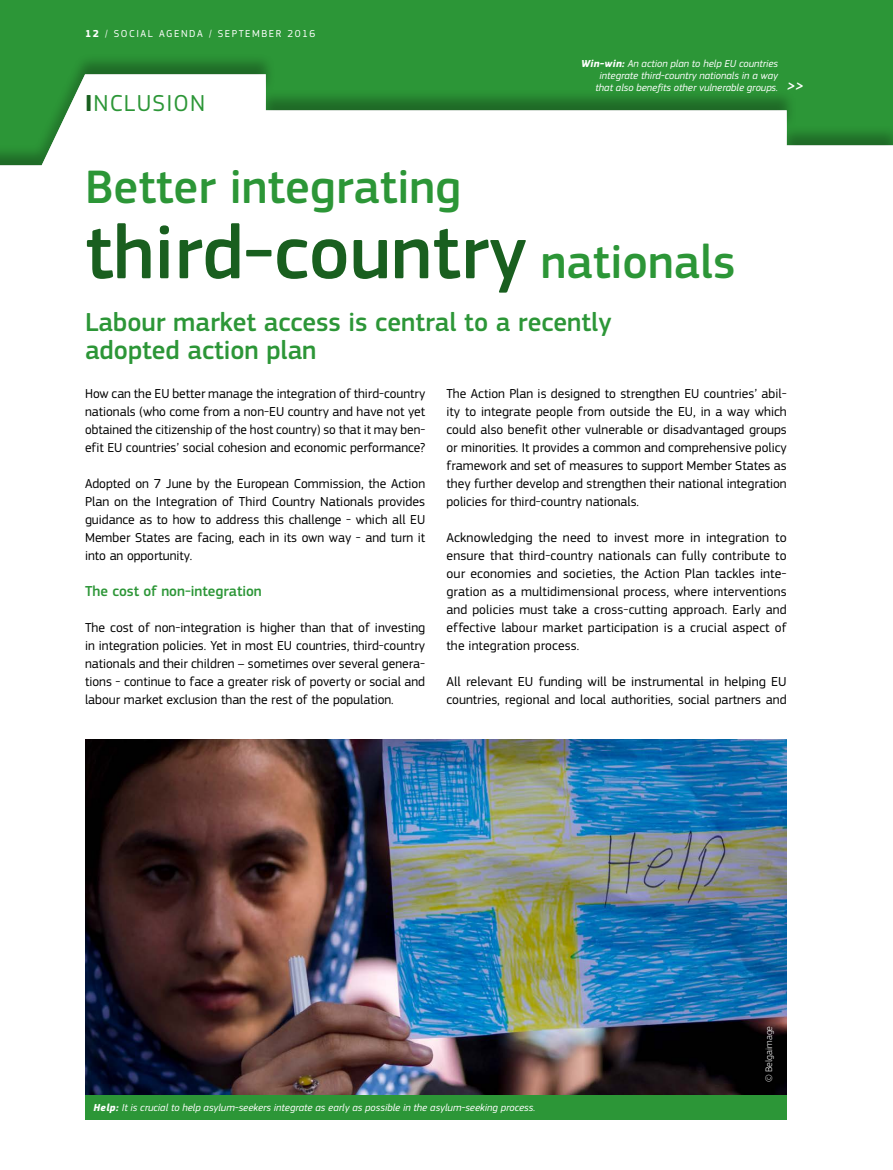
<style>
.page{position:relative;width:893px;height:1170px;background:#fff}
.page>*{position:absolute;margin:0;border:0;box-sizing:border-box;transform-origin:0 0}
.Title_Level_1{font:500 78px "EC Square Sans Pro";color:#195f1f}
.Title_Level_1-2{font:500 48.75px "EC Square Sans Pro";color:#2c9637}
.Title_Level_2{font:500 27px/28.5px "EC Square Sans Pro";color:#2c9637}
.Header_Level_1{font:24px "EC Square Sans Pro";letter-spacing:.05em;color:#2c9637}
.Title_Level_3{font:500 15px "EC Square Sans Pro";color:#2c9637}
.t1{font:italic 500 15px "EC Square Sans Pro";color:#fff}
.Body{font:13.5px/18px "EC Square Sans Pro";color:#000;text-align:justify}
.t2{font:italic 10.5px/12px "EC Square Sans Pro";color:#fff;text-align:right}
.t3{font:10.5px "EC Square Sans Pro";letter-spacing:.15em;color:#fff}
.t4{font:300 9.75px "EC Square Sans Pro";color:#fff}
.s1{font-weight:700}
.s2{font-weight:700;color:#195f1f}
.s3{font-size:48.75px;color:#2c9637}
</style>
<div class="page">
<div style="left:0;top:0;width:893px;height:166px;background:#000;opacity:.3"></div>
<img style="left:85px;top:739px;width:702px;height:355px">
<div style="left:85px;top:1094px;width:702px;height:25px;background:#2c9637"></div>
<div style="left:763px;top:1024px;width:12px;height:58px;background:#000;opacity:.5"></div>
<p class="t3" style="left:85px;top:27px;width:232px"><span class="s1">12</span> / SOCIAL AGENDA / SEPTEMBER 2016</p>
<h1 class="Header_Level_1" style="left:85px;top:89px;width:122px"><span class="s2">I</span>NCLUSION</h1>
<p class="t2" style="left:581px;top:58px;width:198px"><span class="s1">Win-win:</span> An action plan to help EU countries integrate third-country nationals in a way that also benefits other vulnerable groups.</p>
<p class="t1" style="left:787px;top:78px;width:19px">&gt;&gt;</p>
<h2 class="Title_Level_1-2" style="left:85px;top:159px;width:377px">Better integrating</h2>
<h2 class="Title_Level_1" style="left:85px;top:207px;width:652px">third-country <span class="s3">nationals</span></h2>
<h3 class="Title_Level_2" style="left:85px;top:308px;width:528px">Labour market access is central to a recently adopted action plan</h3>
<p class="Body" style="left:85px;top:384px;width:342px">How can the EU better manage the integration of third-country nationals (who come from a non-EU country and have not yet obtained the citizenship of the host country) so that it may ben&shy;efit EU countries’ social cohesion and economic performance?</p>
<p class="Body" style="left:85px;top:474px;width:342px">Adopted on 7 June by the European Commission, the Action Plan on the Integration of Third Country Nationals provides guidance as to how to address this challenge - which all EU Member States are facing, each in its own way - and turn it into an opportunity.</p>
<h4 class="Title_Level_3" style="left:85px;top:582px;width:178px">The cost of non-integration</h4>
<p class="Body" style="left:85px;top:618px;width:342px">The cost of non-integration is higher than that of investing in integration policies. Yet in most EU countries, third-country nationals and their children – sometimes over several genera&shy;tions - continue to face a greater risk of poverty or social and labour market exclusion than the rest of the population.</p>
<p class="Body" style="left:446px;top:384px;width:342px">The Action Plan is designed to strengthen EU countries’ abil&shy;ity to integrate people from outside the EU, in a way which could also benefit other vulnerable or disadvantaged groups or minorities. It provides a common and comprehensive policy framework and set of measures to support Member States as they further develop and strengthen their national integration policies for third-country nationals.</p>
<p class="Body" style="left:446px;top:528px;width:342px">Acknowledging the need to invest more in integration to ensure that third-country nationals can fully contribute to our economies and societies, the Action Plan tackles inte&shy;gration as a multidimensional process, where interventions and policies must take a cross-cutting approach. Early and effective labour market participation is a crucial aspect of the integration process.</p>
<p class="Body" style="left:446px;top:672px;width:342px">All relevant EU funding will be instrumental in helping EU countries, regional and local authorities, social partners and</p>
<p class="t2" style="left:94px;top:1101px;width:443px"><span class="s1">Help:</span> It is crucial to help asylum-seekers integrate as early as possible in the asylum-seeking process.</p>
<p class="t4" style="left:763px;top:1081px;width:57px;rotate:-90deg">© Belgaimage</p>
</div>
